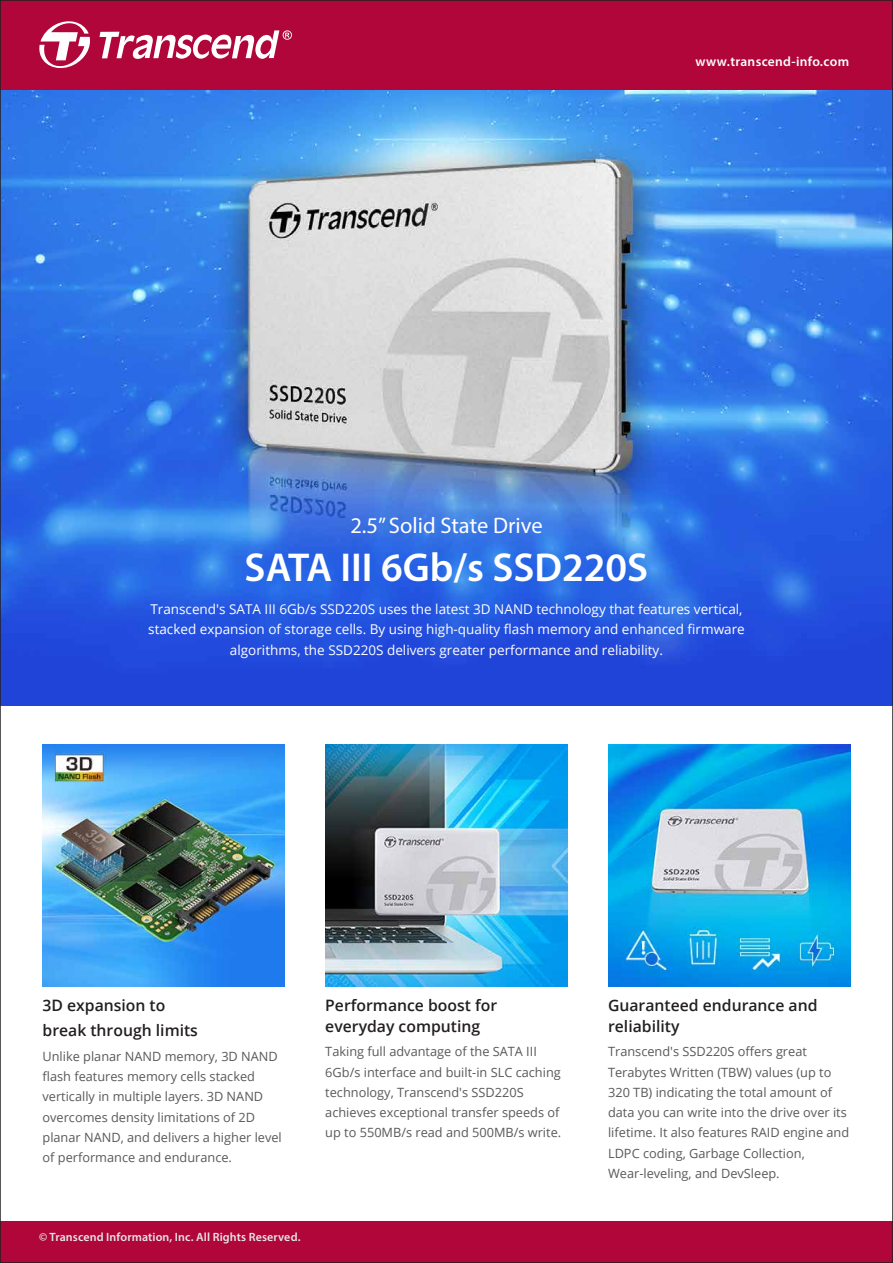
<style>
.page{position:relative;width:893px;height:1263px;background:#fff}
.page>*{position:absolute;margin:0;border:0;box-sizing:border-box;transform-origin:0 0}
.t1{font:600 40.5px "Myriad Pro";color:#fff}
.t2{font:22.5px "Myriad Pro";color:#fff}
.t3{font:600 15.75px/20.2px "Open Sans";color:#231f20}
.t4{font:13.5px/20.2px "Open Sans";color:#fff;text-align:center}
.t5{font:600 13.5px "Myriad Pro";letter-spacing:.025em;color:#fff}
.t6{font:12.75px/20.2px "Open Sans";color:#58595b}
.t7{font:600 12px "Myriad Pro";letter-spacing:.01em;color:#e6e7e8}
</style>
<div class="page">
<img style="left:3px;top:89px;width:887px;height:617px">
<img style="left:43px;top:744px;width:242px;height:242px">
<img style="left:325px;top:744px;width:243px;height:242px">
<img style="left:608px;top:744px;width:242px;height:242px">
<div style="left:0;top:1222px;width:893px;height:41px;background:#b1063a"></div>
<div style="left:1px;top:0;width:892px;height:89px;background:#b1063a"></div>
<svg style="left:39px;top:21px;width:51px;height:48px"></svg>
<svg style="left:99px;top:30px;width:193px;height:29px"></svg>
<p class="t5" style="left:696px;top:53px;width:155px">www.transcend-info.com</p>
<h2 class="t2" style="left:350px;top:511px;width:194px">2.5” Solid State Drive</h2>
<h1 class="t1" style="left:245px;top:542px;width:405px">SATA III 6Gb/s SSD220S</h1>
<p class="t4" style="left:148px;top:599px;width:598px">Transcend's SATA III 6Gb/s SSD220S uses the latest 3D NAND technology that features vertical, stacked expansion of storage cells. By using high-quality flash memory and enhanced firmware algorithms, the SSD220S delivers greater performance and reliability.</p>
<p class="t3" style="left:43px;top:993px;width:157px;line-height:24.8px">3D expansion to break through limits</p>
<p class="t6" style="left:43px;top:1046px;width:241px">Unlike planar NAND memory, 3D NAND flash features memory cells stacked vertically in multiple layers. 3D NAND overcomes density limitations of 2D planar NAND, and delivers a higher level of performance and endurance.</p>
<p class="t3" style="left:325px;top:995px;width:173px">Performance boost for everyday computing</p>
<p class="t6" style="left:325px;top:1041px;width:237px">Taking full advantage of the SATA III 6Gb/s interface and built-in SLC caching technology, Transcend's SSD220S achieves exceptional transfer speeds of up to 550MB/s read and 500MB/s write.</p>
<p class="t7" style="left:39px;top:1230px;width:263px">© Transcend Information, Inc. All Rights Reserved.</p>
<p class="t3" style="left:608px;top:995px;width:211px">Guaranteed endurance and reliability</p>
<p class="t6" style="left:608px;top:1041px;width:243px">Transcend's SSD220S offers great Terabytes Written (TBW) values (up to 320 TB) indicating the total amount of data you can write into the drive over its lifetime. It also features RAID engine and LDPC coding, Garbage Collection, Wear-leveling, and DevSleep.</p>
</div>
